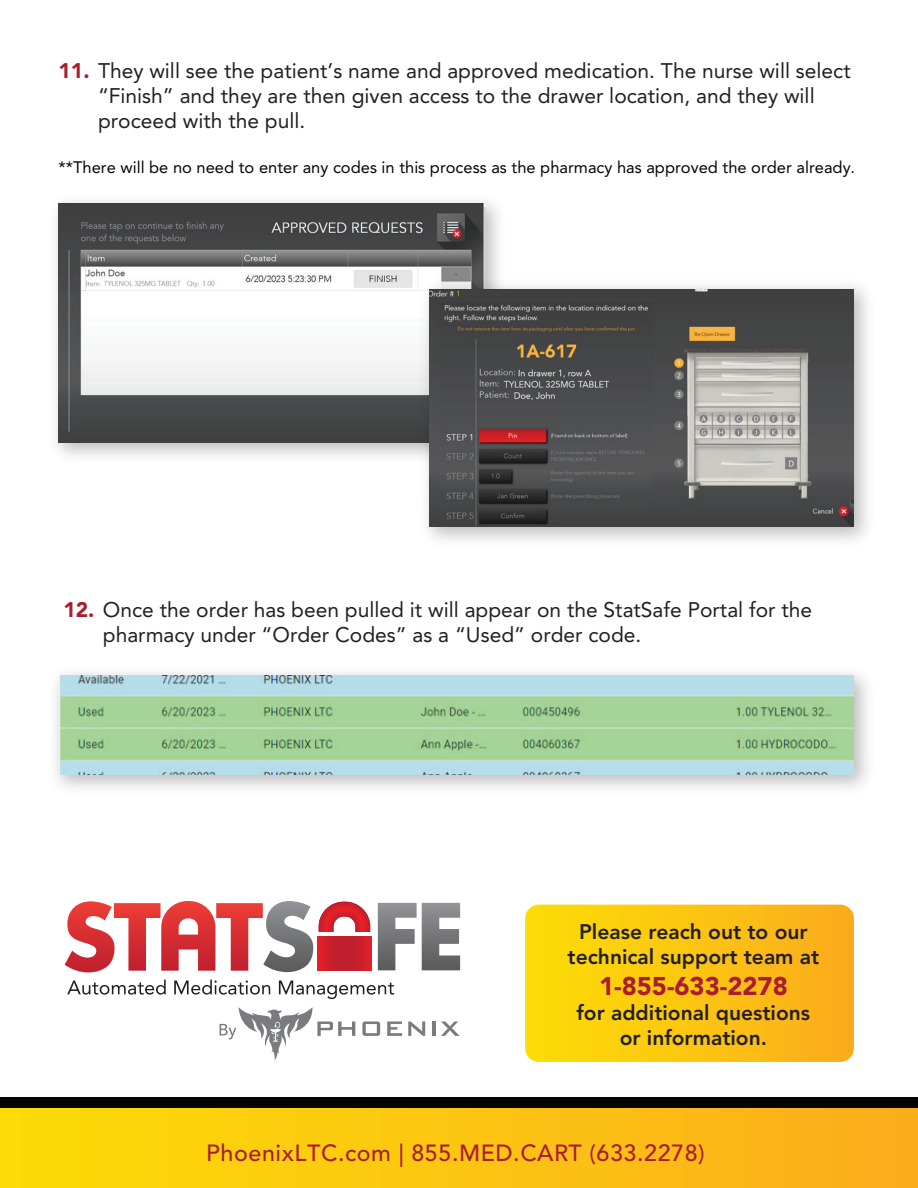
<style>
.page{position:relative;width:918px;height:1188px;background:#fff}
.page>*{position:absolute;margin:0;border:0;box-sizing:border-box;transform-origin:0 0}
.t1{font:900 25.5px "Avenir LT Pro";color:#aa1d2d}
.t2{font:500 23.25px "Avenir LT Pro";letter-spacing:.025em;color:#aa1d2e}
.t3{font:21px/25.2px "Avenir LT Pro";color:#231f20}
.t4{font:800 21px/25.2px "Avenir LT Pro";color:#231f20;text-align:center}
.t5{font:16.5px "Avenir LT Pro";color:#060605}
.s1{font-weight:900;color:#aa1d2e}
</style>
<div class="page">
<svg style="left:525px;top:905px;width:329px;height:157px;background:#fbc511"></svg>
<div style="left:0;top:1097px;width:918px;height:23px;background:#050504"></div>
<img style="left:58px;top:203px;width:427px;height:240px">
<img style="left:411px;top:271px;width:457px;height:270px">
<img style="left:429px;top:289px;width:425px;height:238px">
<img style="left:55px;top:672px;width:813px;height:117px">
<img style="left:59px;top:676px;width:795px;height:98px">
<svg style="left:378px;top:903px;width:82px;height:67px"></svg>
<svg style="left:65px;top:901px;width:248px;height:71px"></svg>
<svg style="left:319px;top:902px;width:51px;height:30px"></svg>
<svg style="left:317px;top:936px;width:54px;height:34px;background:#cb1f2c"></svg>
<svg style="left:67px;top:980px;width:99px;height:15px"></svg>
<svg style="left:174px;top:980px;width:96px;height:15px"></svg>
<svg style="left:279px;top:981px;width:115px;height:18px"></svg>
<svg style="left:362px;top:1021px;width:18px;height:15px"></svg>
<svg style="left:387px;top:1021px;width:15px;height:15px"></svg>
<svg style="left:408px;top:1021px;width:17px;height:15px"></svg>
<hr style="left:433px;top:1021px;width:3px;height:15px;background:#797b7e">
<svg style="left:441px;top:1021px;width:19px;height:15px"></svg>
<svg style="left:220px;top:1007px;width:135px;height:54px"></svg>
<div style="left:0;top:1108px;width:918px;height:80px;background:linear-gradient(to right,#fcdc06,#fbad1b)"></div>
<p class="t3" style="left:98px;top:58px;width:754px;text-indent:-40px"><span class="s1">11.</span> They will see the patient’s name and approved medication. The nurse will select “Finish” and they are then given access to the drawer location, and they will proceed with the pull.</p>
<p class="t5" style="left:58px;top:157px;width:798px">**There will be no need to enter any codes in this process as the pharmacy has approved the order already.</p>
<p class="t3" style="left:103px;top:597px;width:711px;text-indent:-40px"><span class="s1">12.</span> Once the order has been pulled it will appear on the StatSafe Portal for the pharmacy under “Order Codes” as a “Used” order code.</p>
<p class="t4" style="left:568px;top:919px;width:253px">Please reach out to our technical support team at</p>
<p class="t1" style="left:599px;top:971px;width:190px">1-855-633-2278</p>
<p class="t4" style="left:577px;top:1000px;width:235px">for additional questions or information.</p>
<p class="t2" style="left:206px;top:1139px;width:500px">PhoenixLTC.com | 855.MED.CART (633.2278)</p>
</div>
